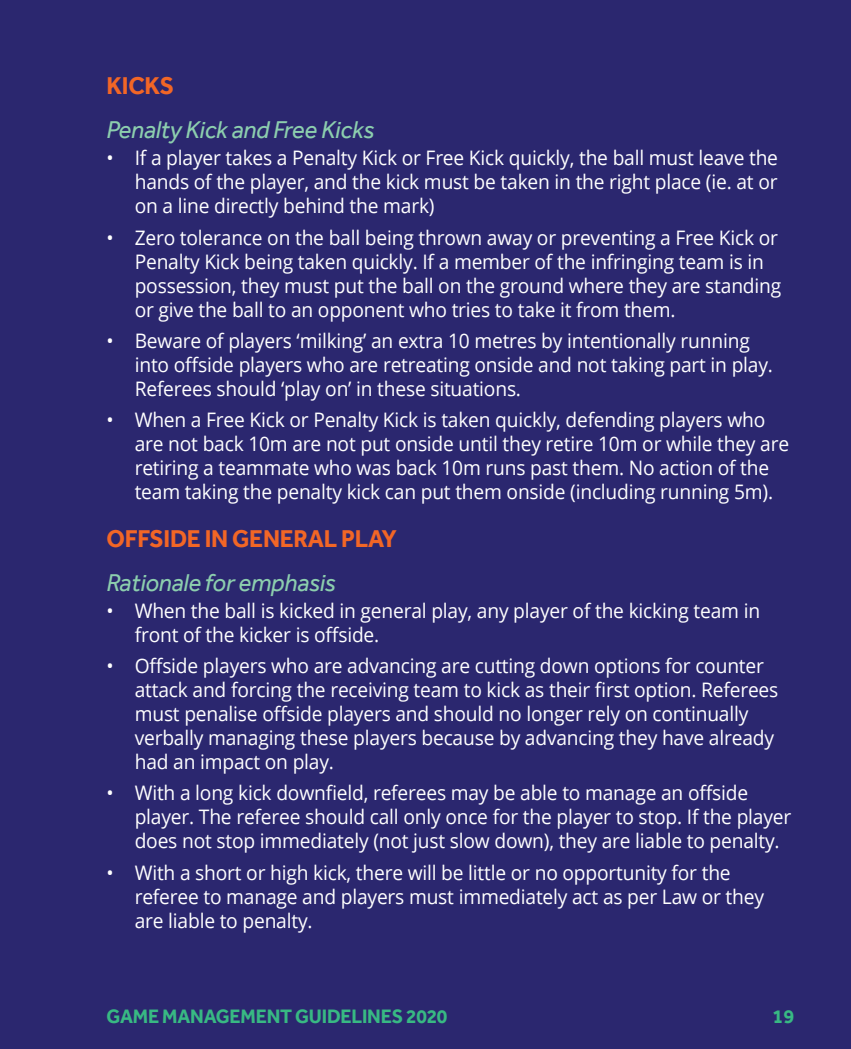
<style>
.page{position:relative;width:851px;height:1049px;background:#fff}
.page>*{position:absolute;margin:0;border:0;box-sizing:border-box;transform-origin:0 0}
.t1{font:italic 25px "Effra";letter-spacing:-.01em;color:#8cceae}
.t2{font:700 25px "Effra";letter-spacing:-.01em;color:#f26626;scale:.96 1}
.t3{font:20px/24px "Open Sans";letter-spacing:-.01em;color:#fff;scale:.96 1}
.t4{font:700 20px "Effra";letter-spacing:-.01em;color:#38b983;scale:.96 1}
.t5{font:700 20px "Effra";letter-spacing:-.01em;color:#38b983}
</style>
<div class="page">
<div style="left:0;top:0;width:850px;height:1049px;background:#2b276f"></div>
<p class="t2" style="left:106px;top:70px;width:72px">KICKS</p>
<p class="t1" style="left:106px;top:115px;width:269px">Penalty Kick and Free Kicks</p>
<p class="t3" style="left:135px;top:146px;width:671px;text-align:justify;text-indent:-28px">• If a player takes a Penalty Kick or Free Kick quickly, the ball must leave the hands of the player, and the kick must be taken in the right place (ie. at or on a line directly behind the mark)</p>
<p class="t3" style="left:135px;top:225px;width:675px;text-indent:-28px">• Zero tolerance on the ball being thrown away or preventing a Free Kick or Penalty Kick being taken quickly. If a member of the infringing team is in possession, they must put the ball on the ground where they are standing or give the ball to an opponent who tries to take it from them.</p>
<p class="t3" style="left:135px;top:328px;width:666px;text-indent:-28px">• Beware of players ‘milking’ an extra 10 metres by intentionally running into offside players who are retreating onside and not taking part in play.<br>Referees should ‘play on’ in these situations.</p>
<p class="t3" style="left:135px;top:407px;width:683px;text-indent:-28px">• When a Free Kick or Penalty Kick is taken quickly, defending players who are not back 10m are not put onside until they retire 10m or while they are retiring a teammate who was back 10m runs past them. No action of the team taking the penalty kick can put them onside (including running 5m).</p>
<p class="t2" style="left:106px;top:523px;width:304px">OFFSIDE IN GENERAL PLAY</p>
<p class="t1" style="left:106px;top:567px;width:231px">Rationale for emphasis</p>
<p class="t3" style="left:135px;top:598px;width:653px;text-indent:-28px">• When the ball is kicked in general play, any player of the kicking team in front of the kicker is offside.</p>
<p class="t3" style="left:135px;top:653px;width:671px;text-indent:-28px">• Offside players who are advancing are cutting down options for counter attack and forcing the receiving team to kick as their first option. Referees must penalise offside players and should no longer rely on continually verbally managing these players because by advancing they have already had an impact on play.</p>
<p class="t3" style="left:135px;top:781px;width:685px;text-indent:-28px">• With a long kick downfield, referees may be able to manage an offside player. The referee should call only once for the player to stop. If the player does not stop immediately (not just slow down), they are liable to penalty.</p>
<p class="t3" style="left:135px;top:860px;width:657px;text-indent:-28px">• With a short or high kick, there will be little or no opportunity for the referee to manage and players must immediately act as per Law or they are liable to penalty.</p>
<p class="t4" style="left:106px;top:1005px;width:357px">GAME MANAGEMENT GUIDELINES 2020</p>
<p class="t5" style="left:772px;top:1005px;width:23px">19</p>
</div>
